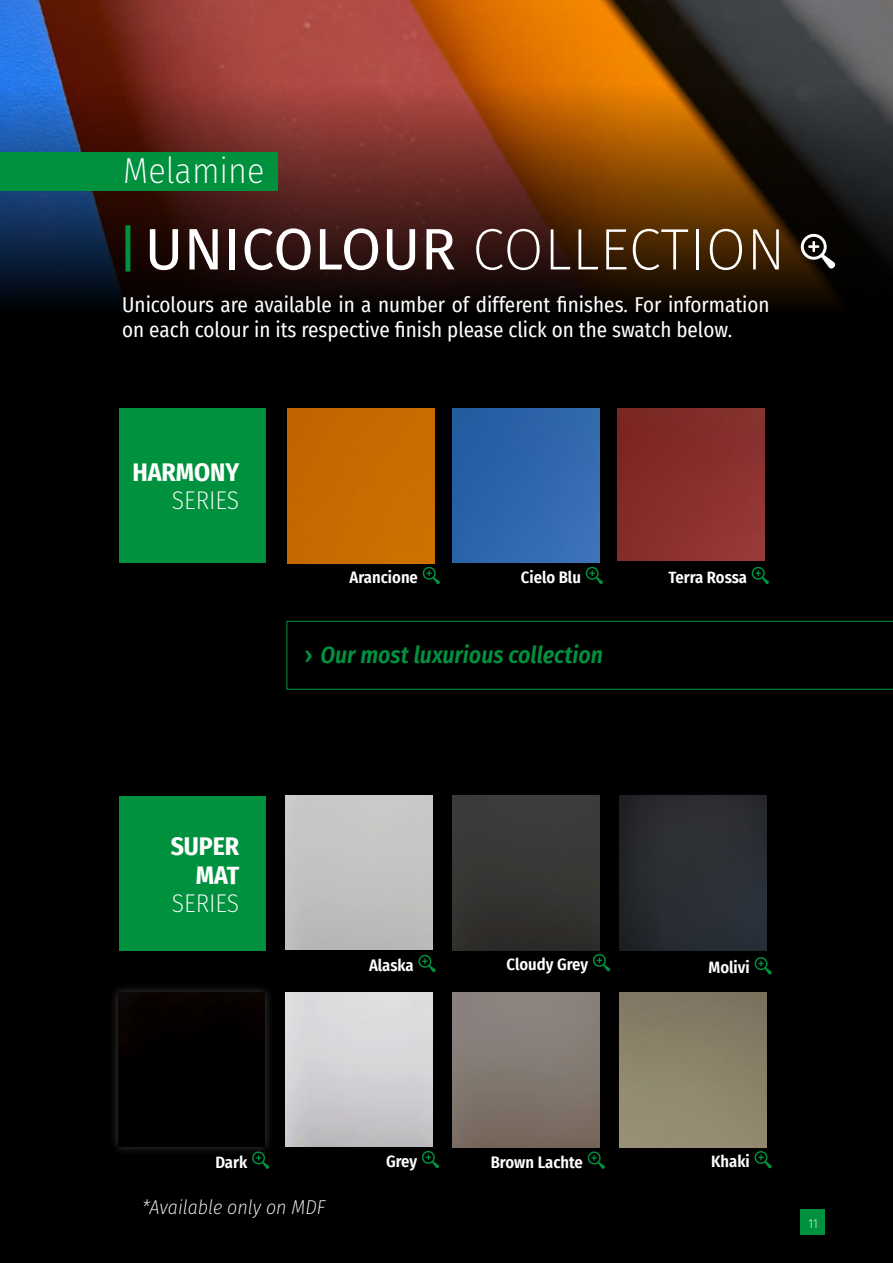
<style>
.page{position:relative;width:893px;height:1263px;background:#000}
.page>*{position:absolute;margin:0;border:0;box-sizing:border-box;transform-origin:0 0}
.t1{font:200 58.5px "Fira Sans";letter-spacing:.005em;color:#fff}
.t2{font:200 36px "Fira Sans Condensed";color:#fff}
.t3{font:700 25.5px/28.5px "Fira Sans Condensed";color:#fff;text-align:right}
.t4{font:200 25.5px "Fira Sans Condensed";color:#fff}
.t5{font:italic 600 23.55px "Fira Sans Condensed";color:#00913e}
.t6{font:21px/25.2px "Fira Sans Condensed";color:#fff}
.t7{font:italic 200 19.8px "Fira Sans Condensed";color:#fff}
.t8{font:600 16.5px "Fira Sans Condensed";color:#fff}
.t9{font:200 12.9px "Fira Sans Condensed";color:#fff}
.s1{font-weight:400}
.s2{font-family:"Fira Sans";font-weight:500;font-style:normal}
</style>
<div class="page">
<div style="left:800px;top:1209px;width:25px;height:26px;background:#00913e"></div>
<img style="left:0;top:0;width:893px;height:85px">
<svg style="left:0;top:85px;width:893px;height:220px;background:#492719"></svg>
<div style="left:0;top:152px;width:277px;height:38px;background:#00913e"></div>
<div style="left:125px;top:225px;width:5px;height:47px;background:#00913e"></div>
<div style="left:119px;top:408px;width:147px;height:155px;background:#00913e"></div>
<div style="left:119px;top:796px;width:147px;height:154px;background:#00913e"></div>
<img style="left:453px;top:409px;width:146px;height:154px">
<div style="left:288px;top:409px;width:146px;height:154px;background:#c86a00"></div>
<img style="left:618px;top:409px;width:146px;height:151px">
<svg style="left:423px;top:567px;width:17px;height:17px"></svg>
<svg style="left:586px;top:567px;width:17px;height:17px"></svg>
<svg style="left:752px;top:567px;width:17px;height:17px"></svg>
<img style="left:452px;top:796px;width:147px;height:154px">
<svg style="left:593px;top:954px;width:17px;height:17px"></svg>
<img style="left:619px;top:796px;width:147px;height:154px">
<svg style="left:755px;top:957px;width:17px;height:18px"></svg>
<img style="left:285px;top:796px;width:147px;height:154px">
<svg style="left:418px;top:955px;width:18px;height:17px"></svg>
<img style="left:619px;top:993px;width:147px;height:154px">
<svg style="left:755px;top:1151px;width:17px;height:17px"></svg>
<img style="left:452px;top:993px;width:147px;height:154px">
<svg style="left:588px;top:1151px;width:17px;height:18px"></svg>
<div style="left:109px;top:984px;width:165px;height:172px;background:#fff;opacity:.25"></div>
<img style="left:118px;top:993px;width:147px;height:153px">
<svg style="left:252px;top:1151px;width:17px;height:18px"></svg>
<svg style="left:287px;top:621px;width:606px;height:69px"></svg>
<img style="left:285px;top:993px;width:147px;height:153px">
<svg style="left:422px;top:1151px;width:17px;height:17px"></svg>
<svg style="left:801px;top:234px;width:35px;height:35px"></svg>
<h2 class="t2" style="left:123px;top:146px;width:143px">Melamine</h2>
<h1 class="t1" style="left:145px;top:208px;width:642px"><span class="s1">UNICOLOUR</span> COLLECTION</h1>
<p class="t6" style="left:122px;top:291px;width:649px">Unicolours are available in a number of different finishes. For information on each colour in its respective finish please click on the swatch below.</p>
<p class="t3" style="left:132px;top:456px;width:108px">HARMONY</p>
<p class="t4" style="left:172px;top:483px;width:69px">SERIES</p>
<p class="t8" style="left:350px;top:563px;width:70px">Arancione</p>
<p class="t8" style="left:521px;top:563px;width:62px">Cielo Blu</p>
<p class="t8" style="left:668px;top:563px;width:80px">Terra Rossa</p>
<p class="t5" style="left:304px;top:636px;width:300px"><span class="s2">›</span> Our most luxurious collection</p>
<p class="t3" style="left:171px;top:830px;width:70px">SUPER<br>MAT</p>
<p class="t4" style="left:172px;top:885px;width:69px">SERIES</p>
<p class="t8" style="left:369px;top:951px;width:46px">Alaska</p>
<p class="t8" style="left:507px;top:951px;width:83px">Cloudy Grey</p>
<p class="t8" style="left:708px;top:954px;width:43px">Molivi</p>
<p class="t8" style="left:215px;top:1148px;width:33px">Dark</p>
<p class="t8" style="left:491px;top:1148px;width:94px">Brown Lachte</p>
<p class="t8" style="left:711px;top:1148px;width:40px">Khaki</p>
<p class="t8" style="left:386px;top:1147px;width:33px">Grey</p>
<p class="t7" style="left:142px;top:1193px;width:185px">*Available only on MDF</p>
<p class="t9" style="left:809px;top:1214px;width:11px">11</p>
</div>
